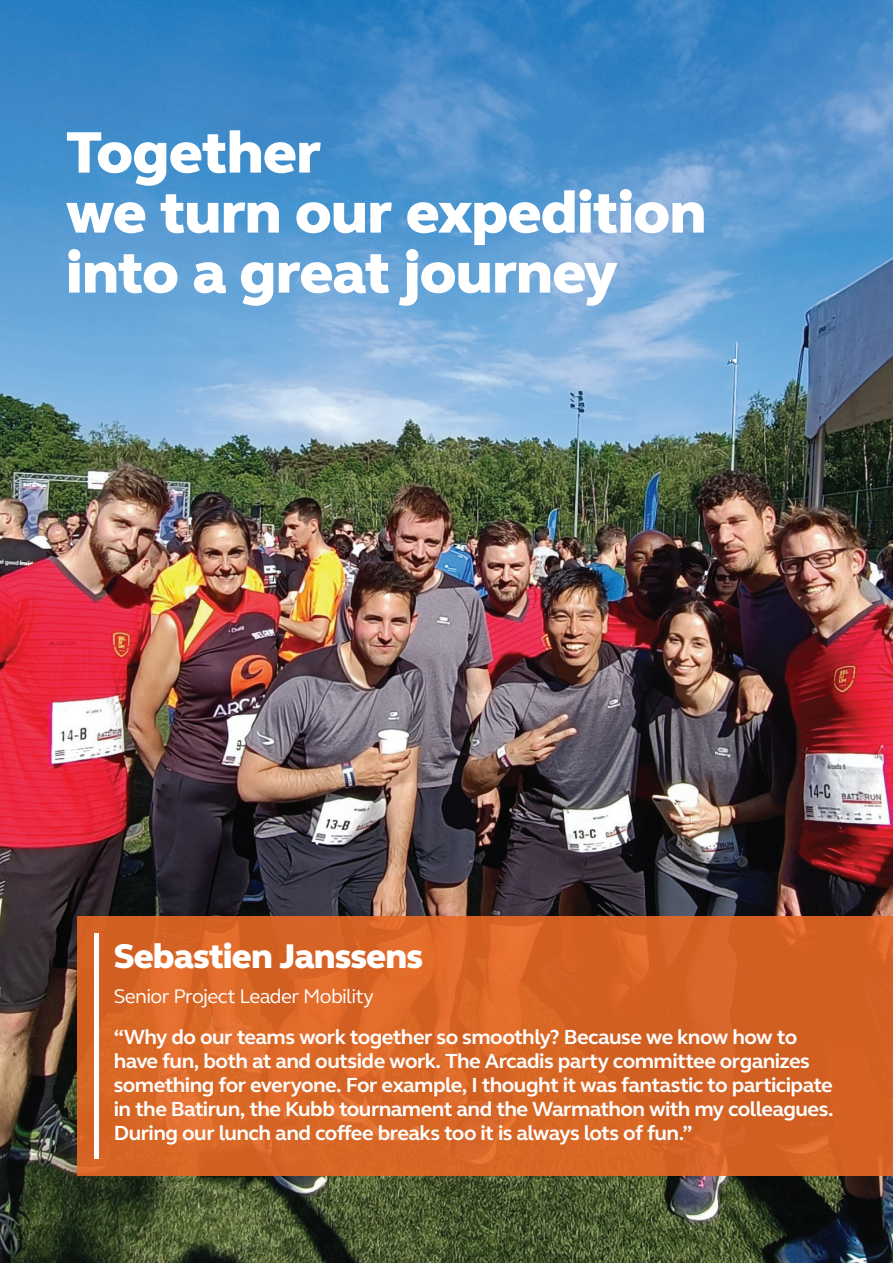
<style>
.page{position:relative;width:893px;height:1263px;background:#fff}
.page>*{position:absolute;margin:0;border:0;box-sizing:border-box;transform-origin:0 0}
.Medium_Headline___28_5_31_5{font:800 60px/60px "FS Elliot Pro";letter-spacing:-.015em;color:#fff}
.Body_Copy___9_5_11_5{font:800 35.25px "FS Elliot Pro";letter-spacing:-.025em;color:#fff}
.Small_quote___11_13{font:700 21px/24px "FS Elliot Pro";letter-spacing:-.025em;color:#fff}
.Body_Copy___9_5_11_5-2{font:20.25px "FS Elliot Pro";letter-spacing:-.03em;color:#fff}
</style>
<div class="page">
<img style="left:0;top:0;width:893px;height:1263px">
<svg style="left:78px;top:916px;width:815px;height:260px;background:#d76525"></svg>
<hr style="left:95px;top:933px;width:4px;height:226px;background:#fff">
<p class="Medium_Headline___28_5_31_5" style="left:66px;top:122px;width:642px">Together<br>we turn our expedition into a great journey</p>
<p class="Body_Copy___9_5_11_5" style="left:114px;top:933px;width:311px">Sebastien Janssens</p>
<p class="Body_Copy___9_5_11_5-2" style="left:114px;top:982px;width:262px">Senior Project Leader Mobility</p>
<p class="Small_quote___11_13" style="left:114px;top:1025px;width:721px">“Why do our teams work together so smoothly? Because we know how to have fun, both at and outside work. The Arcadis party committee organizes something for everyone. For example, I thought it was fantastic to participate in the Batirun, the Kubb tournament and the Warmathon with my colleagues.<br>During our lunch and coffee breaks too it is always lots of fun.”</p>
</div>
